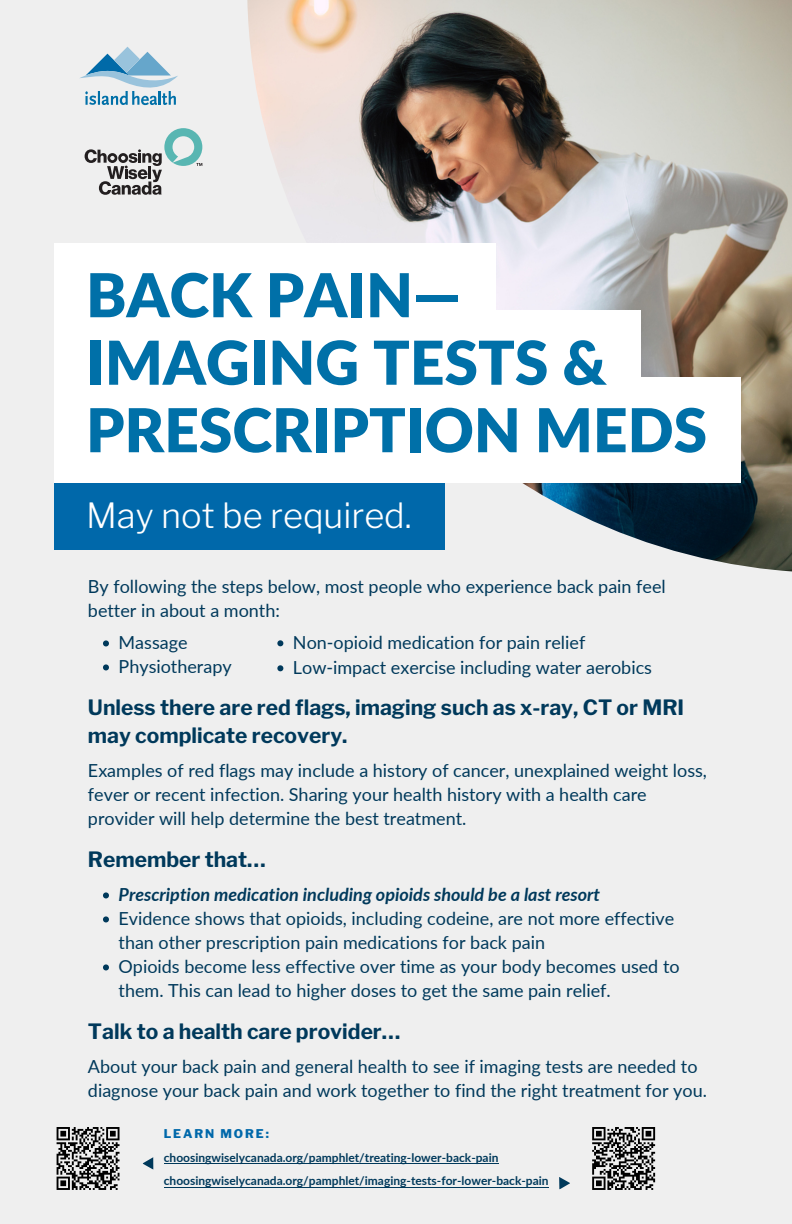
<style>
.page{position:relative;width:792px;height:1224px;background:#efefef}
.page>*{position:absolute;margin:0;border:0;box-sizing:border-box;transform-origin:0 0}
.t1{font:900 60.5px/67.5px "Lato";color:#0070a8}
.t2{font:300 34.5px "Libre Franklin";color:#fff}
.t3{font:700 21px/28px "Libre Franklin";color:#00395b}
.t4{font:18px/24px "Lato";color:#00395b}
.t5{font:italic 700 18px "Lato";color:#00395b}
.t6{font:700 12px/23.1px "Lato";color:#00395b}
.t7{font:800 12px "Libre Franklin";color:#0068aa}
</style>
<div class="page">
<img style="left:247px;top:0;width:545px;height:572px">
<div style="left:54px;top:377px;width:687px;height:106px;background:#fff"></div>
<div style="left:54px;top:310px;width:586px;height:106px;background:#fff"></div>
<div style="left:54px;top:243px;width:442px;height:105px;background:#fff"></div>
<div style="left:54px;top:484px;width:391px;height:66px;background:#0068aa"></div>
<svg style="left:277px;top:640px;width:6px;height:6px"></svg>
<svg style="left:277px;top:665px;width:6px;height:6px"></svg>
<svg style="left:142px;top:1157px;width:12px;height:13px"></svg>
<svg style="left:592px;top:1127px;width:63px;height:63px"></svg>
<svg style="left:103px;top:640px;width:6px;height:6px"></svg>
<svg style="left:103px;top:664px;width:6px;height:6px"></svg>
<svg style="left:103px;top:892px;width:6px;height:6px"></svg>
<svg style="left:103px;top:916px;width:6px;height:6px"></svg>
<svg style="left:103px;top:964px;width:6px;height:6px"></svg>
<svg style="left:559px;top:1177px;width:11px;height:13px"></svg>
<svg style="left:57px;top:1127px;width:63px;height:63px"></svg>
<svg style="left:80px;top:47px;width:98px;height:58px"></svg>
<svg style="left:85px;top:128px;width:117px;height:67px"></svg>
<hr style="left:164px;top:1164px;width:334px;height:1px;background:#00395b">
<hr style="left:164px;top:1187px;width:385px;height:1px;background:#00395b">
<h1 class="t1" style="left:86px;top:260px;width:623px">BACK PAIN—<br>IMAGING TESTS &amp;<br>PRESCRIPTION MEDS</h1>
<h2 class="t2" style="left:86px;top:495px;width:327px">May not be required.</h2>
<p class="t4" style="left:88px;top:574px;width:579px">By following the steps below, most people who experience back pain feel better in about a month:</p>
<p class="t4" style="left:119px;top:630px;width:115px">Massage<br>Physiotherapy</p>
<p class="t3" style="left:88px;top:694px;width:598px">Unless there are red flags, imaging such as x-ray, CT or MRI may complicate recovery.</p>
<p class="t4" style="left:88px;top:758px;width:621px">Examples of red flags may include a history of cancer, unexplained weight loss, fever or recent infection. Sharing your health history with a health care provider will help determine the best treatment.</p>
<p class="t3" style="left:88px;top:846px;width:179px">Remember that…</p>
<p class="t5" style="left:119px;top:884px;width:483px">Prescription medication including opioids should be a last resort</p>
<p class="t4" style="left:119px;top:906px;width:563px">Evidence shows that opioids, including codeine, are not more effective than other prescription pain medications for back pain<br>Opioids become less effective over time as your body becomes used to them. This can lead to higher doses to get the same pain relief.</p>
<p class="t3" style="left:88px;top:1018px;width:314px">Talk to a health care provider…</p>
<p class="t4" style="left:88px;top:1054px;width:620px">About your back pain and general health to see if imaging tests are needed to diagnose your back pain and work together to find the right treatment for you.</p>
<p class="t4" style="left:293px;top:630px;width:361px;line-height:25px">Non-opioid medication for pain relief<br>Low-impact exercise including water aerobics</p>
<p class="t7" style="left:164px;top:1127px;width:107px">L E A R N MO R E :</p>
<p class="t6" style="left:164px;top:1146px;width:386px">choosingwiselycanada.org/pamphlet/treating-lower-back-pain choosingwiselycanada.org/pamphlet/imaging-tests-for-lower-back-pain</p>
</div>
